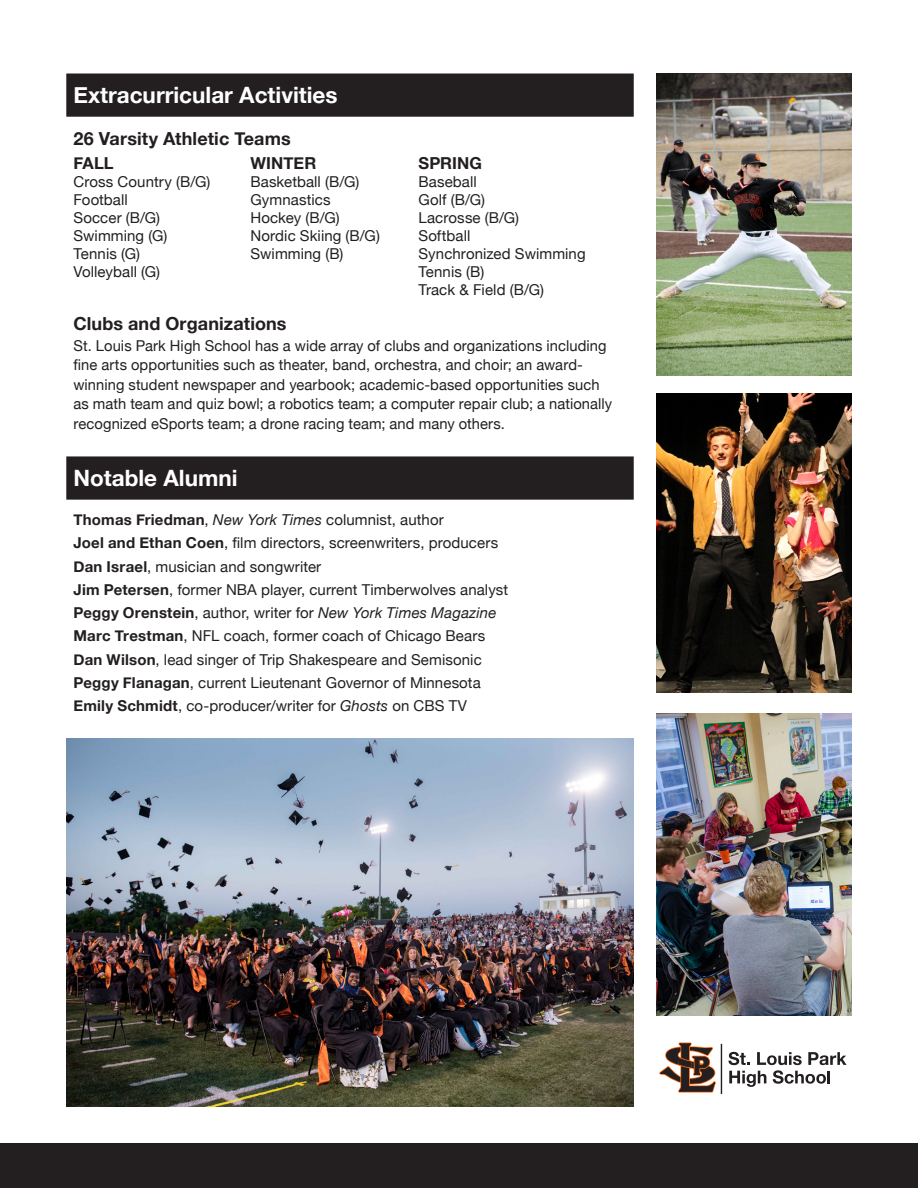
<style>
.page{position:relative;width:918px;height:1188px;background:#fff}
.page>*{position:absolute;margin:0;border:0;box-sizing:border-box;transform-origin:0 0}
.t1{font:700 22.5px "Helvetica Neue";color:#fff}
.t2{font:700 18px "Helvetica Neue";letter-spacing:.005em;color:#231f20}
.t3{font:700 16.5px "Helvetica Neue";letter-spacing:.005em;color:#231f20}
.t4{font:15px/19.5px "Helvetica Neue";letter-spacing:.005em;color:#231f20}
.t5{font:italic 15px "Helvetica Neue";letter-spacing:.01em;color:#231f20}
.s1{font-weight:700}
.s2{font-style:italic}
.s3{font-weight:700;font-style:normal}
.s4{font-style:normal}
</style>
<div class="page">
<div style="left:67px;top:457px;width:566px;height:42px;background:#231f20"></div>
<div style="left:66px;top:456px;width:568px;height:44px;border:2px solid #231f20"></div>
<div style="left:0;top:1143px;width:918px;height:45px;background:#231f20"></div>
<div style="left:67px;top:74px;width:566px;height:42px;background:#231f20"></div>
<div style="left:66px;top:74px;width:568px;height:43px;border:2px solid #231f20"></div>
<img style="left:656px;top:713px;width:195px;height:302px">
<img style="left:656px;top:394px;width:195px;height:298px">
<img style="left:656px;top:74px;width:195px;height:302px">
<img style="left:66px;top:738px;width:568px;height:369px">
<svg style="left:728px;top:1052px;width:119px;height:35px"></svg>
<hr style="left:721px;top:1044px;width:1px;height:50px;background:#231f20">
<svg style="left:659px;top:1042px;width:57px;height:51px"></svg>
<p class="t1" style="left:74px;top:77px;width:266px">Extracurricular Activities</p>
<p class="t2" style="left:74px;top:125px;width:219px">26 Varsity Athletic Teams</p>
<p class="t3" style="left:74px;top:150px;width:42px">FALL</p>
<p class="t3" style="left:250px;top:150px;width:67px">WINTER</p>
<p class="t3" style="left:418px;top:150px;width:65px">SPRING</p>
<p class="t4" style="left:74px;top:173px;width:138px">Cross Country (B/G)</p>
<p class="t4" style="left:250px;top:173px;width:110px">Basketball (B/G)</p>
<p class="t4" style="left:418px;top:173px;width:60px">Baseball</p>
<p class="t4" style="left:74px;top:191px;width:56px">Football</p>
<p class="t4" style="left:250px;top:191px;width:82px">Gymnastics</p>
<p class="t4" style="left:418px;top:191px;width:68px">Golf (B/G)</p>
<p class="t4" style="left:74px;top:209px;width:88px">Soccer (B/G)</p>
<p class="t4" style="left:250px;top:209px;width:91px">Hockey (B/G)</p>
<p class="t4" style="left:418px;top:209px;width:102px">Lacrosse (B/G)</p>
<p class="t4" style="left:74px;top:227px;width:95px">Swimming (G)</p>
<p class="t4" style="left:250px;top:227px;width:131px">Nordic Skiing (B/G)</p>
<p class="t4" style="left:418px;top:227px;width:53px">Softball</p>
<p class="t4" style="left:74px;top:245px;width:68px">Tennis (G)</p>
<p class="t4" style="left:250px;top:245px;width:94px">Swimming (B)</p>
<p class="t4" style="left:418px;top:245px;width:169px">Synchronized Swimming</p>
<p class="t4" style="left:74px;top:263px;width:88px">Volleyball (G)</p>
<p class="t4" style="left:418px;top:263px;width:67px">Tennis (B)</p>
<p class="t4" style="left:418px;top:281px;width:127px">Track &amp; Field (B/G)</p>
<p class="t2" style="left:74px;top:309px;width:215px">Clubs and Organizations</p>
<p class="t4" style="left:74px;top:336px;width:540px">St. Louis Park High School has a wide array of clubs and organizations including fine arts opportunities such as theater, band, orchestra, and choir; an award&shy;winning student newspaper and yearbook; academic-based opportunities such as math team and quiz bowl; a robotics team; a computer repair club; a nationally recognized eSports team; a drone racing team; and many others.</p>
<p class="t1" style="left:74px;top:460px;width:166px">Notable Alumni</p>
<p class="t4" style="left:74px;top:511px;width:372px"><span class="s1">Thomas Friedman</span>, <span class="s2">New York Times</span> columnist, author</p>
<p class="t4" style="left:74px;top:534px;width:426px"><span class="s1">Joel and Ethan Coen</span>, film directors, screenwriters, producers</p>
<p class="t4" style="left:74px;top:557px;width:249px"><span class="s1">Dan Israel</span>, musician and songwriter</p>
<p class="t4" style="left:74px;top:581px;width:436px"><span class="s1">Jim Petersen</span>, former NBA player, current Timberwolves analyst</p>
<p class="t5" style="left:74px;top:602px;width:424px"><span class="s3">Peggy Orenstein</span><span class="s4">, author, writer for</span> New York Times Magazine</p>
<p class="t4" style="left:74px;top:627px;width:413px"><span class="s1">Marc Trestman</span>, NFL coach, former coach of Chicago Bears</p>
<p class="t4" style="left:74px;top:650px;width:410px"><span class="s1">Dan Wilson</span>, lead singer of Trip Shakespeare and Semisonic</p>
<p class="t4" style="left:74px;top:674px;width:409px"><span class="s1">Peggy Flanagan</span>, current Lieutenant Governor of Minnesota</p>
<p class="t4" style="left:74px;top:697px;width:395px"><span class="s1">Emily Schmidt</span>, co-producer/writer for <span class="s2">Ghosts</span> on CBS TV</p>
</div>
